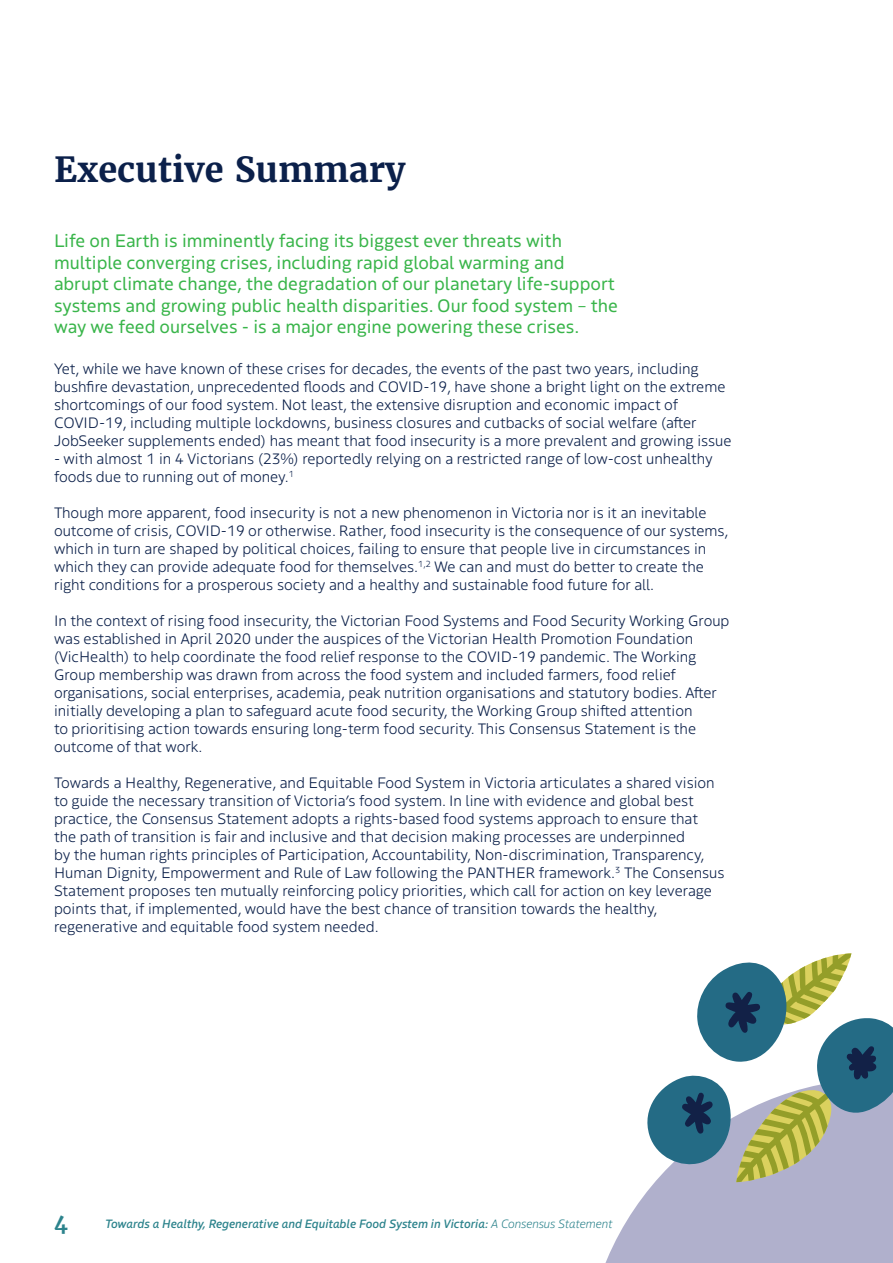
<style>
.page{position:relative;width:893px;height:1263px;background:#fff}
.page>*{position:absolute;margin:0;border:0;box-sizing:border-box;transform-origin:0 0}
.t1{font:700 34.5px "Merriweather";color:#0b204a}
.t2{font:700 21px "Merriweather";color:#2c838c}
.t3{font:18px/21.6px "Boreal";color:#39b54a}
.t4{font:300 15px/18px "Boreal";color:#0b204a}
.t5{font:italic 500 12px "Boreal";letter-spacing:-.005em;color:#2c838c}
.s1{font-weight:300}
</style>
<div class="page">
<svg style="left:605px;top:1182px;width:288px;height:81px;fill:#b0b0cc"></svg>
<svg style="left:647px;top:953px;width:246px;height:229px"></svg>
<p class="t1" style="left:54px;top:148px;width:353px">Executive Summary</p>
<p class="t3" style="left:54px;top:228px;width:566px">Life on Earth is imminently facing its biggest ever threats with multiple converging crises, including rapid global warming and abrupt climate change, the degradation of our planetary life-support systems and growing public health disparities. Our food system – the way we feed ourselves - is a major engine powering these crises.</p>
<p class="t4" style="left:54px;top:358px;width:679px">Yet, while we have known of these crises for decades, the events of the past two years, including bushfire devastation, unprecedented floods and COVID-19, have shone a bright light on the extreme shortcomings of our food system. Not least, the extensive disruption and economic impact of COVID-19, including multiple lockdowns, business closures and cutbacks of social welfare (after JobSeeker supplements ended) has meant that food insecurity is a more prevalent and growing issue</p>
<p class="t4" style="left:54px;top:448px;width:660px">- with almost 1 in 4 Victorians (23%) reportedly relying on a restricted range of low-cost unhealthy foods due to running out of money.<sup>1</sup></p>
<p class="t4" style="left:54px;top:502px;width:676px">Though more apparent, food insecurity is not a new phenomenon in Victoria nor is it an inevitable outcome of crisis, COVID-19 or otherwise. Rather, food insecurity is the consequence of our systems, which in turn are shaped by political choices, failing to ensure that people live in circumstances in which they can provide adequate food for themselves.<sup>1,2</sup> We can and must do better to create the right conditions for a prosperous society and a healthy and sustainable food future for all.</p>
<p class="t4" style="left:54px;top:610px;width:677px">In the context of rising food insecurity, the Victorian Food Systems and Food Security Working Group was established in April 2020 under the auspices of the Victorian Health Promotion Foundation (VicHealth) to help coordinate the food relief response to the COVID-19 pandemic. The Working Group membership was drawn from across the food system and included farmers, food relief organisations, social enterprises, academia, peak nutrition organisations and statutory bodies. After initially developing a plan to safeguard acute food security, the Working Group shifted attention<br>to prioritising action towards ensuring long-term food security. This Consensus Statement is the outcome of that work.</p>
<p class="t4" style="left:54px;top:772px;width:672px">Towards a Healthy, Regenerative, and Equitable Food System in Victoria articulates a shared vision to guide the necessary transition of Victoria’s food system. In line with evidence and global best practice, the Consensus Statement adopts a rights-based food systems approach to ensure that<br>the path of transition is fair and inclusive and that decision making processes are underpinned<br>by the human rights principles of Participation, Accountability, Non-discrimination, Transparency, Human Dignity, Empowerment and Rule of Law following the PANTHER framework.<sup>3</sup> The Consensus Statement proposes ten mutually reinforcing policy priorities, which call for action on key leverage points that, if implemented, would have the best chance of transition towards the healthy, regenerative and equitable food system needed.</p>
<h2 class="t2" style="left:54px;top:1208px;width:15px">4</h2>
<p class="t5" style="left:105px;top:1214px;width:509px">Towards a Healthy, Regenerative and Equitable Food System in Victoria: <span class="s1">A Consensus Statement</span></p>
</div>
